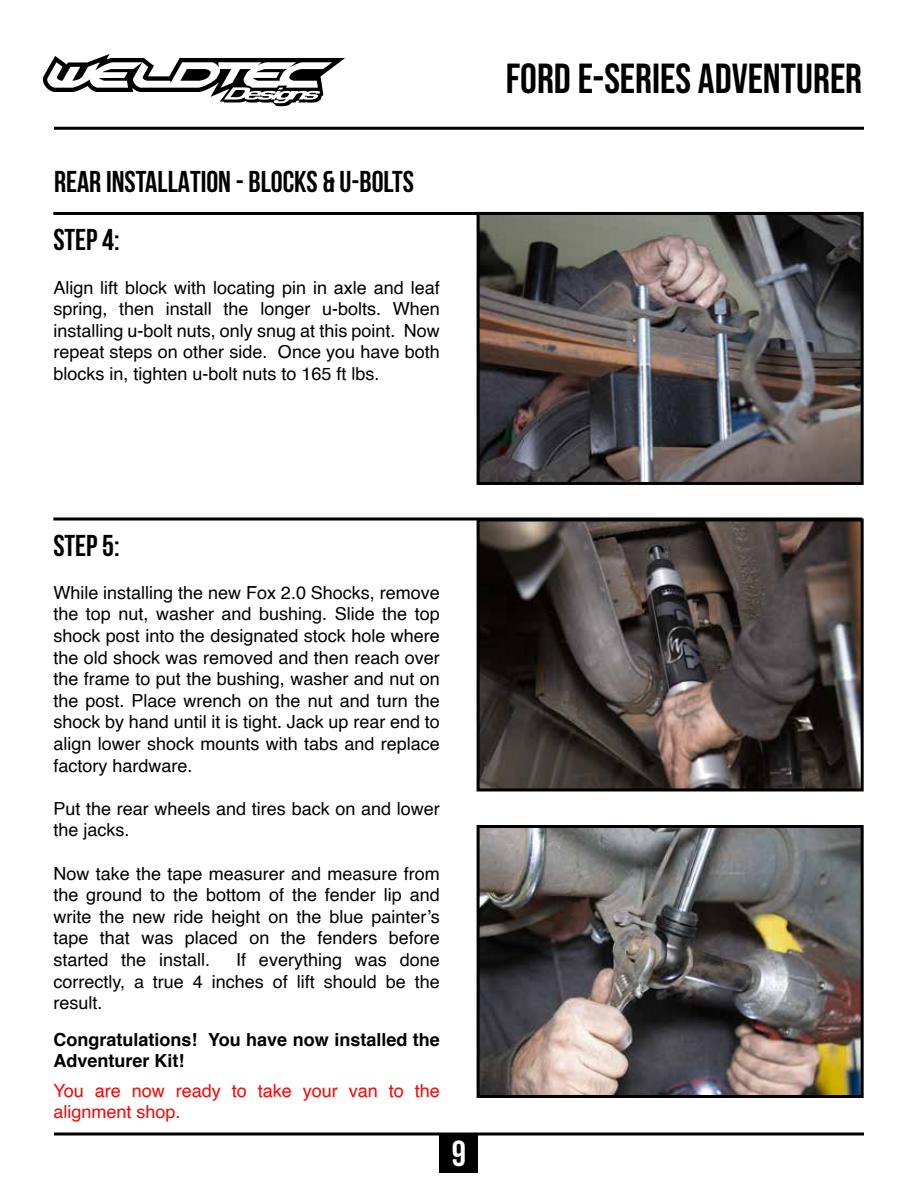
<style>
.page{position:relative;width:918px;height:1188px;background:#fff}
.page>*{position:absolute;margin:0;border:0;box-sizing:border-box;transform-origin:0 0}
.t1{font:42px "Bebas Neue";color:#000}
.t2{font:700 36px "Bebas Neue";color:#fff}
.t3{font:700 30px "Bebas Neue";color:#000}
.t4{font:18px/21.6px "Helvetica";color:#000;text-align:justify}
.t5{font:700 18px/21.6px "Helvetica";color:#000}
.t6{font:18px/21.6px "Helvetica";color:#f00}
</style>
<div class="page">
<div style="left:440px;top:1134px;width:38px;height:38px;background:#000"></div>
<svg style="left:43px;top:54px;width:302px;height:52px"></svg>
<hr style="left:54px;top:127px;width:810px;height:3px;background:#000">
<hr style="left:54px;top:1132px;width:810px;height:3px;background:#000">
<img style="left:481px;top:829px;width:379px;height:265px">
<div style="left:477px;top:825px;width:387px;height:273px;border:3px solid #000"></div>
<img style="left:481px;top:522px;width:379px;height:265px">
<div style="left:477px;top:518px;width:387px;height:273px;border:3px solid #000"></div>
<img style="left:481px;top:216px;width:379px;height:265px">
<div style="left:477px;top:212px;width:387px;height:273px;border:3px solid #000"></div>
<hr style="left:53px;top:517px;width:809px;height:3px;background:#000">
<hr style="left:53px;top:212px;width:809px;height:3px;background:#000">
<h3 class="t3" style="left:54px;top:164px;width:362px">REAR INSTALLATION - BLOCKS &amp; U-BOLTS</h3>
<h3 class="t3" style="left:53px;top:223px;width:68px">Step 4:</h3>
<p class="t4" style="left:53px;top:278px;width:388px">Align lift block with locating pin in axle and leaf spring, then install the longer u-bolts. When installing u-bolt nuts, only snug at this point. Now repeat steps on other side. Once you have both blocks in, tighten u-bolt nuts to 165 ft lbs.</p>
<h1 class="t1" style="left:506px;top:54px;width:358px">FORD E-SERIES ADVENTURER</h1>
<h3 class="t3" style="left:53px;top:528px;width:68px">Step 5:</h3>
<p class="t4" style="left:53px;top:583px;width:388px">While installing the new Fox 2.0 Shocks, remove the top nut, washer and bushing. Slide the top shock post into the designated stock hole where the old shock was removed and then reach over the frame to put the bushing, washer and nut on the post. Place wrench on the nut and turn the shock by hand until it is tight. Jack up rear end to align lower shock mounts with tabs and replace factory hardware.</p>
<p class="t4" style="left:53px;top:799px;width:388px">Put the rear wheels and tires back on and lower the jacks.</p>
<p class="t4" style="left:53px;top:864px;width:388px">Now take the tape measurer and measure from the ground to the bottom of the fender lip and write the new ride height on the blue painter’s tape that was placed on the fenders before started the install.</p>
<p class="t4" style="left:53px;top:951px;width:388px;text-indent:183px">If everything was done correctly, a true 4 inches of lift should be the result.</p>
<p class="t5" style="left:53px;top:1030px;width:388px">Congratulations! You have now installed the<br>Adventurer Kit!</p>
<p class="t6" style="left:53px;top:1081px;width:388px">You are now ready to take your van to the alignment shop.</p>
<h2 class="t2" style="left:452px;top:1132px;width:16px">9</h2>
</div>
